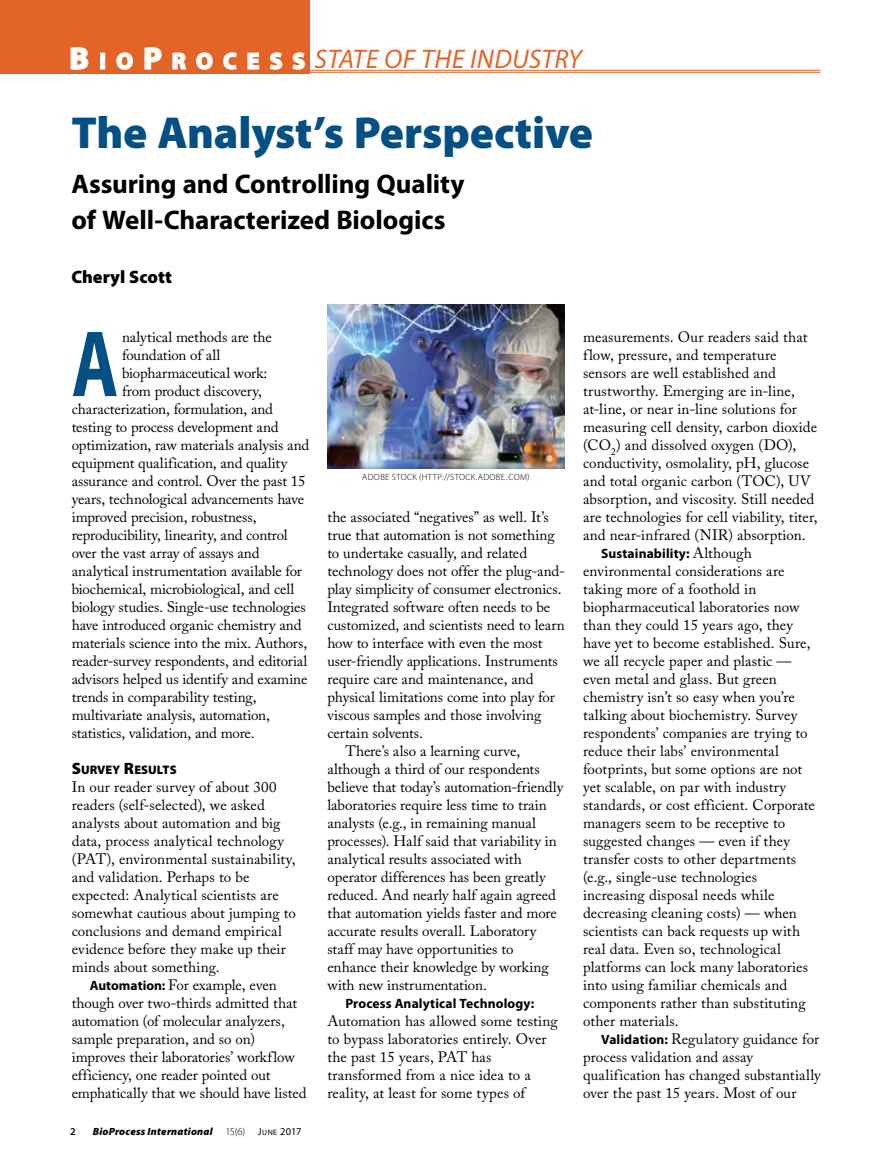
<style>
.page{position:relative;width:891px;height:1168px;background:#fff}
.page>*{position:absolute;margin:0;border:0;box-sizing:border-box;transform-origin:0 0}
.t1{font:700 95.1px "Myriad Pro";color:#045084;scale:.75 1}
.t2{font:900 45px "Myriad Pro";letter-spacing:-.005em;color:#045084}
.t3{font:700 27px/36px "Myriad Pro";letter-spacing:-.005em;color:#000}
.t4{font:italic 27px "Myriad Pro";letter-spacing:.01em;color:#e36426}
.t5{font:900 18px "Myriad Pro";color:#000}
.t6{font:15px/18px "Adobe Caslon Pro";color:#000}
.t7{font:700 13.5px "Myriad Pro";letter-spacing:.01em;color:#000}
.t8{font:900 12.3px "Myriad Pro";letter-spacing:.005em;color:#000}
.t9{font:italic 900 10.5px "Myriad Pro";letter-spacing:.02em;color:#000}
.t10{font:600 10.5px "Myriad Pro";color:#000}
.t11{font:300 9px "Myriad Pro";letter-spacing:.04em;color:#000}
.s1{font-weight:900;font-style:normal;font-size:31.5px;color:#fff}
.s2{font-weight:900;font-style:normal;font-size:23.7px;color:#fff}
.s3{font-size:16.5px}
.s4{font-family:"Myriad Pro";font-weight:700;font-size:13.5px}
.s5{font-weight:300;font-style:normal}
.s6{font-weight:400;font-style:normal}
.s7{font-weight:400;font-style:normal;font-size:7.8px}
.s8{font-family:"Adobe Caslon Pro";font-weight:400;font-size:15px}
</style>
<div class="page">
<div style="left:0;top:0;width:310px;height:74px;background:#e36426"></div>
<svg style="left:70px;top:47px;width:19px;height:23px"></svg>
<div style="left:100px;top:53px;width:5px;height:16px;border:1px solid #fff"></div>
<svg style="left:116px;top:52px;width:17px;height:18px"></svg>
<svg style="left:144px;top:47px;width:18px;height:23px"></svg>
<svg style="left:172px;top:52px;width:15px;height:18px"></svg>
<svg style="left:196px;top:52px;width:17px;height:18px"></svg>
<svg style="left:223px;top:52px;width:14px;height:18px"></svg>
<svg style="left:247px;top:52px;width:13px;height:18px"></svg>
<svg style="left:269px;top:52px;width:14px;height:18px"></svg>
<svg style="left:292px;top:52px;width:13px;height:18px"></svg>
<hr style="left:309px;top:70px;width:511px;height:1px;background:#e36426">
<hr style="left:309px;top:72px;width:511px;height:1px;background:#e36426">
<img style="left:327px;top:305px;width:237px;height:163px">
<h3 class="t4" style="left:69px;top:43px;width:515px"><span class="s1">B</span> <span class="s2">I O</span> <span class="s1">P</span> <span class="s2">R O C E S S</span> STATE OF THE INDUSTRY</h3>
<h2 class="t2" style="left:71px;top:107px;width:523px">The Analyst’s Perspective</h2>
<h3 class="t3" style="left:71px;top:165px;width:395px">Assuring and Controlling Quality of Well-Characterized Biologics</h3>
<p class="t5" style="left:71px;top:266px;width:102px">Cheryl Scott</p>
<h1 class="t1" style="left:72px;top:302px;width:64px">A</h1>
<p class="t6" style="left:122px;top:328px;width:151px">nalytical methods are the</p>
<p class="t6" style="left:122px;top:346px;width:100px">foundation of all</p>
<p class="t6" style="left:122px;top:364px;width:147px">biopharmaceutical work:</p>
<p class="t6" style="left:122px;top:382px;width:141px">from product discovery,</p>
<p class="t6" style="left:72px;top:400px;width:203px">characterization, formulation, and</p>
<p class="t6" style="left:72px;top:418px;width:208px">testing to process development and</p>
<p class="t6" style="left:72px;top:436px;width:239px">optimization, raw materials analysis and</p>
<p class="t6" style="left:72px;top:454px;width:217px">equipment qualification, and quality</p>
<p class="t6" style="left:72px;top:472px;width:236px">assurance and control. Over the past 15</p>
<p class="t6" style="left:72px;top:490px;width:234px">years, technological advancements have</p>
<p class="t6" style="left:72px;top:508px;width:186px">improved precision, robustness,</p>
<p class="t6" style="left:72px;top:526px;width:218px">reproducibility, linearity, and control</p>
<p class="t6" style="left:72px;top:544px;width:189px">over the vast array of assays and</p>
<p class="t6" style="left:72px;top:562px;width:232px">analytical instrumentation available for</p>
<p class="t6" style="left:72px;top:580px;width:224px">biochemical, microbiological, and cell</p>
<p class="t6" style="left:72px;top:598px;width:236px">biology studies. Single-use technologies</p>
<p class="t6" style="left:72px;top:616px;width:231px">have introduced organic chemistry and</p>
<p class="t6" style="left:72px;top:634px;width:237px">materials science into the mix. Authors,</p>
<p class="t6" style="left:72px;top:652px;width:237px">reader-survey respondents, and editorial</p>
<p class="t6" style="left:72px;top:670px;width:237px">advisors helped us identify and examine</p>
<p class="t6" style="left:72px;top:688px;width:186px">trends in comparability testing,</p>
<p class="t6" style="left:72px;top:706px;width:200px">multivariate analysis, automation,</p>
<p class="t6" style="left:72px;top:724px;width:185px">statistics, validation, and more.</p>
<p class="t8" style="left:72px;top:763px;width:107px"><span class="s3">S</span>URVEY <span class="s3">R</span>ESULTS</p>
<p class="t6" style="left:72px;top:778px;width:226px">In our reader survey of about 300 readers (self-selected), we asked analysts about automation and big data, process analytical technology (PAT), environmental sustainability, and validation. Perhaps to be expected: Analytical scientists are somewhat cautious about jumping to conclusions and demand empirical evidence before they make up their minds about something.</p>
<p class="t6" style="left:72px;top:976px;width:236px;text-indent:18px"><span class="s4">Automation:</span> For example, even though over two-thirds admitted that automation (of molecular analyzers, sample preparation, and so on) improves their laboratories’ workflow efficiency, one reader pointed out emphatically that we should have listed</p>
<p class="t10" style="left:70px;top:1124px;width:7px">2</p>
<p class="t9" style="left:93px;top:1125px;width:210px">BioProcess International <span class="s5">15(6)</span> <span class="s6">J</span><span class="s7">UNE</span> <span class="s6">2017</span></p>
<p class="t11" style="left:362px;top:472px;width:169px">ADOBE STOCK (HTTP://STOCK.ADOBE..COM)</p>
<p class="t6" style="left:327px;top:508px;width:223px">the associated “negatives” as well. It’s</p>
<p class="t6" style="left:327px;top:526px;width:229px">true that automation is not something</p>
<p class="t6" style="left:327px;top:544px;width:201px">to undertake casually, and related</p>
<p class="t6" style="left:327px;top:562px;width:239px">technology does not offer the plug-and-</p>
<p class="t6" style="left:327px;top:580px;width:236px">play simplicity of consumer electronics.</p>
<p class="t6" style="left:327px;top:598px;width:224px">Integrated software often needs to be</p>
<p class="t6" style="left:327px;top:616px;width:239px">customized, and scientists need to learn</p>
<p class="t6" style="left:327px;top:634px;width:217px">how to interface with even the most</p>
<p class="t6" style="left:327px;top:652px;width:232px">user-friendly applications. Instruments</p>
<p class="t6" style="left:327px;top:670px;width:208px">require care and maintenance, and</p>
<p class="t6" style="left:327px;top:688px;width:229px">physical limitations come into play for</p>
<p class="t6" style="left:327px;top:706px;width:215px">viscous samples and those involving</p>
<p class="t6" style="left:327px;top:724px;width:97px">certain solvents.</p>
<p class="t6" style="left:345px;top:742px;width:176px">There’s also a learning curve,</p>
<p class="t6" style="left:327px;top:760px;width:214px">although a third of our respondents</p>
<p class="t6" style="left:327px;top:778px;width:237px">believe that today’s automation-friendly</p>
<p class="t6" style="left:327px;top:796px;width:221px">laboratories require less time to train</p>
<p class="t6" style="left:327px;top:814px;width:210px">analysts (e.g., in remaining manual</p>
<p class="t6" style="left:327px;top:832px;width:231px">processes). Half said that variability in</p>
<p class="t6" style="left:327px;top:850px;width:196px">analytical results associated with</p>
<p class="t6" style="left:327px;top:868px;width:220px">operator differences has been greatly</p>
<p class="t6" style="left:327px;top:886px;width:230px">reduced. And nearly half again agreed</p>
<p class="t6" style="left:327px;top:904px;width:231px">that automation yields faster and more</p>
<p class="t6" style="left:327px;top:922px;width:210px">accurate results overall. Laboratory</p>
<p class="t6" style="left:327px;top:940px;width:188px">staff may have opportunities to</p>
<p class="t6" style="left:327px;top:958px;width:223px">enhance their knowledge by working</p>
<p class="t6" style="left:327px;top:976px;width:161px">with new instrumentation.</p>
<p class="t7" style="left:345px;top:995px;width:190px">Process Analytical Technology:</p>
<p class="t6" style="left:327px;top:1012px;width:232px">Automation has allowed some testing to bypass laboratories entirely. Over the past 15 years, PAT has transformed from a nice idea to a reality, at least for some types of</p>
<p class="t6" style="left:583px;top:328px;width:236px">measurements. Our readers said that flow, pressure, and temperature sensors are well established and trustworthy. Emerging are in-line, at-line, or near in-line solutions for measuring cell density, carbon dioxide (CO<sub>2</sub>) and dissolved oxygen (DO), conductivity, osmolality, pH, glucose and total organic carbon (TOC), UV absorption, and viscosity. Still needed are technologies for cell viability, titer, and near-infrared (NIR) absorption.</p>
<p class="t7" style="left:601px;top:545px;width:152px">Sustainability: <span class="s8">Although</span></p>
<p class="t6" style="left:583px;top:562px;width:233px">environmental considerations are taking more of a foothold in biopharmaceutical laboratories now than they could 15 years ago, they have yet to become established. Sure, we all recycle paper and plastic — even metal and glass. But green chemistry isn’t so easy when you’re talking about biochemistry. Survey respondents’ companies are trying to reduce their labs’ environmental footprints, but some options are not yet scalable, on par with industry standards, or cost efficient. Corporate managers seem to be receptive to suggested changes — even if they transfer costs to other departments (e.g., single-use technologies increasing disposal needs while decreasing cleaning costs) — when scientists can back requests up with real data. Even so, technological platforms can lock many laboratories into using familiar chemicals and components rather than substituting other materials.</p>
<p class="t6" style="left:583px;top:1030px;width:239px;text-indent:18px"><span class="s4">Validation:</span> Regulatory guidance for process validation and assay qualification has changed substantially over the past 15 years. Most of our</p>
</div>
